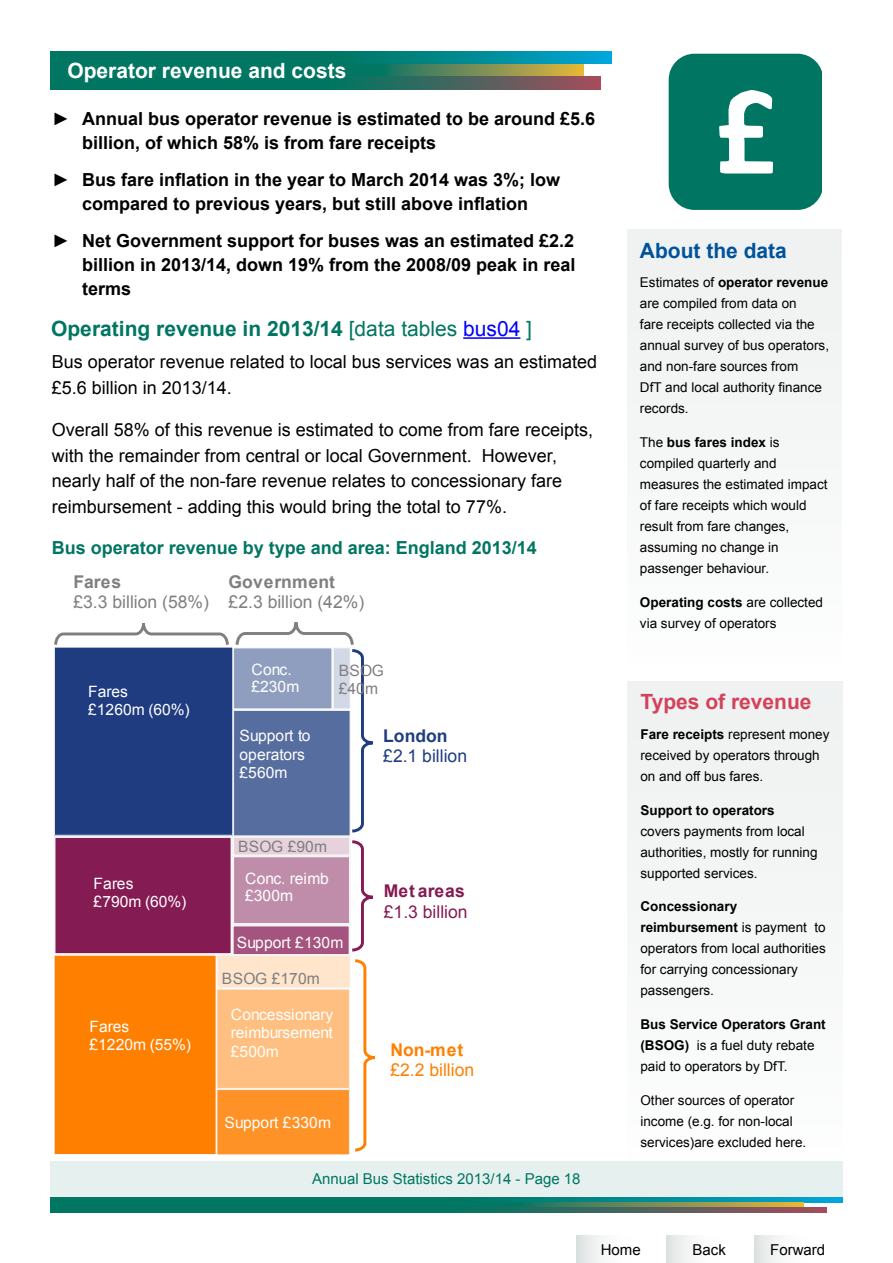
<style>
.page{position:relative;width:893px;height:1263px;background:#fff}
.page>*{position:absolute;margin:0;border:0;box-sizing:border-box;transform-origin:0 0}
.bold_intro_text{font:700 21px "Arial";color:#007662}
.t1{font:700 21px "Arial";color:#fff}
.t2{font:700 21px "Arial";color:#d4415a}
.t3{font:700 21px "Arial";color:#00539b}
.no_bullets_mt{font:18px/25.5px "Arial";color:#000}
.t4{font:700 18px/24px "Arial";color:#000}
.t5{font:700 18px "Arial";color:#007662}
.t6{font:17.55px/20.5px "Arial";color:#7f7f7f}
.t7{font:17.55px/21.5px "Arial";color:#851b53}
.t8{font:17.55px/20.5px "Arial";color:#ff7f00}
.t9{font:17.55px/20.5px "Arial";color:#1e3c7f}
.t10{font:15.6px/17.5px "Arial";letter-spacing:.005em;color:#fff}
.t11{font:15.6px/18.5px "Arial";letter-spacing:.005em;color:#7f7f7f}
.t12{font:15px "Arial";color:#007662}
.t13{font:15px "Arial";color:#000}
.t14{font:13.5px/21px "Arial";color:#000}
.s1{font-weight:400}
.s2{font-weight:400;color:#00f}
.s3{font-weight:700}
</style>
<div class="page">
<div style="left:50px;top:1161px;width:792px;height:36px;background:#e6f1ef"></div>
<svg style="left:50px;top:1197px;width:792px;height:5px;background:#00817d"></svg>
<svg style="left:50px;top:1202px;width:753px;height:5px;background:#2f805c"></svg>
<svg style="left:50px;top:1207px;width:777px;height:6px;background:#266c60"></svg>
<div style="left:627px;top:230px;width:215px;height:435px;background:#f5f6f6"></div>
<svg style="left:50px;top:64px;width:533px;height:13px;background:#2e7f5d"></svg>
<svg style="left:50px;top:51px;width:561px;height:13px;background:#00817d"></svg>
<svg style="left:50px;top:77px;width:550px;height:12px;background:#266c60"></svg>
<hr style="left:463px;top:337px;width:57px;height:2px;background:#00f">
<svg style="left:669px;top:54px;width:153px;height:156px;background:#1e8674"></svg>
<div style="left:628px;top:681px;width:214px;height:480px;background:#f5f6f6"></div>
<svg style="left:54px;top:622px;width:321px;height:531px;background:#ab7f79"></svg>
<div style="left:753px;top:1236px;width:89px;height:27px;background:linear-gradient(to right,#e8ebea,#fff)"></div>
<div style="left:665px;top:1236px;width:88px;height:27px;background:linear-gradient(to right,#e8ebeb,#fff)"></div>
<div style="left:577px;top:1236px;width:88px;height:27px;background:linear-gradient(to right,#e9eceb,#fff)"></div>
<p class="t1" style="left:67px;top:57px;width:280px">Operator revenue and costs</p>
<p class="t4" style="left:82px;top:108px;width:515px;text-indent:-30px"><span class="s1">►</span> Annual bus operator revenue is estimated to be around £5.6 billion, of which 58% is from fare receipts</p>
<p class="t4" style="left:52px;top:168px;width:509px;text-align:center"><span class="s1">►</span> Bus fare inflation in the year to March 2014 was 3%; low compared to previous years, but still above inflation</p>
<p class="t4" style="left:82px;top:229px;width:495px;text-align:justify;text-indent:-30px"><span class="s1">►</span> Net Government support for buses was an estimated £2.2 billion in 2013/14, down 19% from the 2008/09 peak in real terms</p>
<p class="bold_intro_text" style="left:51px;top:314px;width:482px">Operating revenue in 2013/14 <span class="s1">[data tables</span> <span class="s2">bus04</span> <span class="s1">]</span></p>
<p class="no_bullets_mt" style="left:52px;top:349px;width:547px">Bus operator revenue related to local bus services was an estimated £5.6 billion in 2013/14.</p>
<p class="no_bullets_mt" style="left:52px;top:417px;width:543px">Overall 58% of this revenue is estimated to come from fare receipts, with the remainder from central or local Government. However, nearly half of the non-fare revenue relates to concessionary fare reimbursement - adding this would bring the total to 77%.</p>
<p class="t5" style="left:52px;top:535px;width:487px">Bus operator revenue by type and area: England 2013/14</p>
<p class="t6" style="left:73px;top:572px;width:137px"><span class="s3">Fares<br></span>£3.3 billion (58%)</p>
<p class="t6" style="left:229px;top:572px;width:137px"><span class="s3">Government </span>£2.3 billion (42%)</p>
<p class="t10" style="left:88px;top:683px;width:103px">Fares<br>£1260m (60%)</p>
<p class="t10" style="left:94px;top:875px;width:94px">Fares<br>£790m (60%)</p>
<p class="t10" style="left:89px;top:1018px;width:103px">Fares<br>£1220m (55%)</p>
<p class="t10" style="left:251px;top:661px;width:50px">Conc. £230m</p>
<p class="t10" style="left:239px;top:727px;width:73px;line-height:18.5px">Support to operators £560m</p>
<p class="t11" style="left:339px;top:661px;width:47px">BSOG £40m</p>
<p class="t9" style="left:383px;top:725px;width:85px"><span class="s3">London </span>£2.1 billion</p>
<p class="t11" style="left:238px;top:838px;width:91px">BSOG £90m</p>
<p class="t10" style="left:245px;top:870px;width:85px">Conc. reimb £300m</p>
<p class="t7" style="left:384px;top:880px;width:85px"><span class="s3">Met areas </span>£1.3 billion</p>
<p class="t10" style="left:237px;top:934px;width:108px">Support £130m</p>
<p class="t11" style="left:222px;top:969px;width:99px">BSOG £170m</p>
<p class="t10" style="left:231px;top:1005px;width:104px;line-height:18.5px;text-align:justify">Concessionary reimbursement £500m</p>
<p class="t10" style="left:224px;top:1114px;width:108px">Support £330m</p>
<p class="t8" style="left:390px;top:1039px;width:85px"><span class="s3">Non-met </span>£2.2 billion</p>
<p class="t12" style="left:312px;top:1169px;width:270px">Annual Bus Statistics 2013/14 - Page 18</p>
<p class="t3" style="left:640px;top:236px;width:148px">About the data</p>
<p class="t14" style="left:640px;top:272px;width:191px">Estimates of <span class="s3">operator revenue </span>are compiled from data on<br>fare receipts collected via the annual survey of bus operators, and non-fare sources from<br>DfT and local authority finance records.</p>
<p class="t14" style="left:640px;top:432px;width:189px">The <span class="s3">bus fares index</span> is compiled quarterly and measures the estimated impact of fare receipts which would result from fare changes, assuming no change in passenger behaviour.</p>
<p class="t14" style="left:640px;top:592px;width:185px"><span class="s3">Operating costs</span> are collected via survey of operators</p>
<p class="t2" style="left:640px;top:688px;width:173px">Types of revenue</p>
<p class="t14" style="left:640px;top:724px;width:191px"><span class="s3">Fare receipts</span> represent money received by operators through on and off bus fares.</p>
<p class="t14" style="left:640px;top:799px;width:179px"><span class="s3">Support to operators </span>covers payments from local authorities, mostly for running supported services.</p>
<p class="t14" style="left:640px;top:896px;width:187px"><span class="s3">Concessionary reimbursement</span> is payment to operators from local authorities for carrying concessionary passengers.</p>
<p class="t14" style="left:640px;top:1014px;width:187px"><span class="s3">Bus Service Operators Grant (BSOG)</span> is a fuel duty rebate paid to operators by DfT.</p>
<p class="t14" style="left:640px;top:1090px;width:167px">Other sources of operator income (e.g. for non-local services)are excluded here.</p>
<p class="t13" style="left:601px;top:1240px;width:42px">Home</p>
<p class="t13" style="left:693px;top:1240px;width:35px">Back</p>
<p class="t13" style="left:770px;top:1240px;width:57px">Forward</p>
</div>
